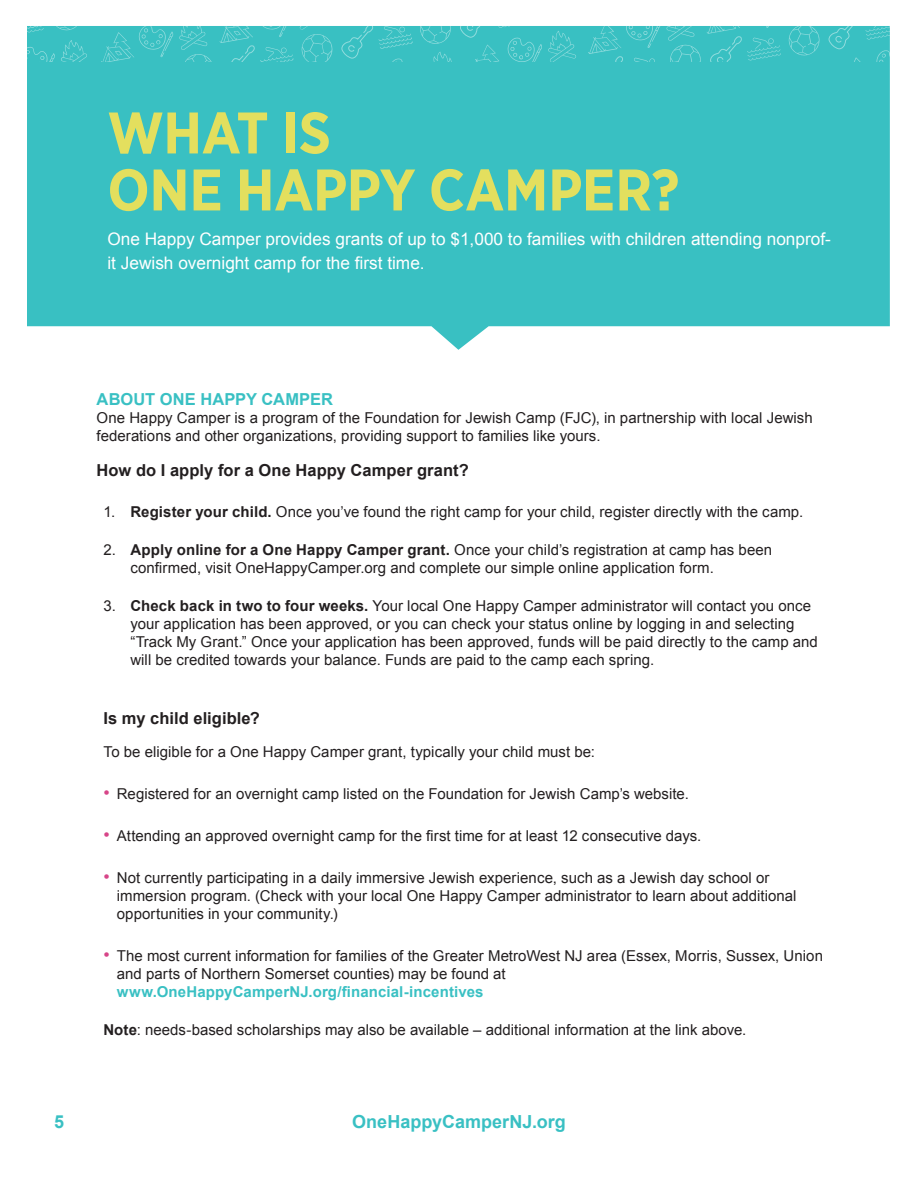
<style>
.page{position:relative;width:918px;height:1188px;background:#fff}
.page>*{position:absolute;margin:0;border:0;box-sizing:border-box;transform-origin:0 0}
.t1{font:700 58.5px "Gotham Narrow";letter-spacing:-.005em;color:#e3df5e}
.t2{font:700 18px "Arial";color:#39c0c3}
.t3{font:17.25px/24px "Arial";color:#fff}
.t4{font:700 16.5px "Arial";letter-spacing:.005em;color:#231f20}
.t5{font:700 16.5px "Arial";letter-spacing:.005em;color:#39c0c3}
.t6{font:15px/18px "Arial";letter-spacing:.005em;color:#231f20}
.s1{font-weight:700}
.s2{font-size:18px;color:#d74588}
.s3{font-weight:700;color:#39c0c3}
</style>
<div class="page">
<svg style="left:27px;top:26px;width:863px;height:324px;fill:#39c0c2"></svg>
<svg style="left:28px;top:26px;width:61px;height:35px"></svg>
<svg style="left:101px;top:26px;width:72px;height:35px"></svg>
<svg style="left:179px;top:26px;width:156px;height:35px"></svg>
<svg style="left:548px;top:31px;width:28px;height:30px"></svg>
<svg style="left:341px;top:26px;width:201px;height:35px"></svg>
<svg style="left:588px;top:26px;width:72px;height:35px"></svg>
<svg style="left:787px;top:26px;width:35px;height:32px"></svg>
<svg style="left:666px;top:26px;width:115px;height:35px"></svg>
<svg style="left:829px;top:26px;width:60px;height:35px"></svg>
<p class="t1" style="left:107px;top:95px;width:225px">WHAT IS</p>
<p class="t1" style="left:107px;top:152px;width:574px">ONE HAPPY CAMPER?</p>
<p class="t3" style="left:107px;top:227px;width:725px">One Happy Camper provides grants of up to $1,000 to families with children attending nonprof&shy;it Jewish overnight camp for the first time.</p>
<p class="t5" style="left:97px;top:388px;width:238px">ABOUT ONE HAPPY CAMPER</p>
<p class="t6" style="left:97px;top:409px;width:718px">One Happy Camper is a program of the Foundation for Jewish Camp (FJC), in partnership with local Jewish federations and other organizations, providing support to families like yours.</p>
<p class="t4" style="left:97px;top:459px;width:374px">How do I apply for a One Happy Camper grant?</p>
<p class="t6" style="left:103px;top:503px;width:701px">1. <span class="s1">Register your child.</span> Once you’ve found the right camp for your child, register directly with the camp.</p>
<p class="t6" style="left:130px;top:541px;width:643px;text-indent:-27px">2. <span class="s1">Apply online for a One Happy Camper grant.</span> Once your child’s registration at camp has been confirmed, visit OneHappyCamper.org and complete our simple online application form.</p>
<p class="t6" style="left:130px;top:597px;width:689px;text-indent:-27px">3. <span class="s1">Check back in two to four weeks.</span> Your local One Happy Camper administrator will contact you once your application has been approved, or you can check your status online by logging in and selecting “Track My Grant.” Once your application has been approved, funds will be paid directly to the camp and will be credited towards your balance. Funds are paid to the camp each spring.</p>
<p class="t4" style="left:103px;top:707px;width:158px">Is my child eligible?</p>
<p class="t6" style="left:103px;top:743px;width:493px">To be eligible for a One Happy Camper grant, typically your child must be:</p>
<p class="t6" style="left:103px;top:785px;width:587px"><span class="s2">•</span> Registered for an overnight camp listed on the Foundation for Jewish Camp’s website.</p>
<p class="t6" style="left:103px;top:827px;width:600px"><span class="s2">•</span> Attending an approved overnight camp for the first time for at least 12 consecutive days.</p>
<p class="t6" style="left:117px;top:869px;width:681px;text-indent:-14px"><span class="s2">•</span> Not currently participating in a daily immersive Jewish experience, such as a Jewish day school or immersion program. (Check with your local One Happy Camper administrator to learn about additional opportunities in your community.)</p>
<p class="t6" style="left:117px;top:947px;width:708px;text-indent:-14px"><span class="s2">•</span> The most current information for families of the Greater MetroWest NJ area (Essex, Morris, Sussex, Union and parts of Northern Somerset counties) may be found at <span class="s3">www.OneHappyCamperNJ.org/financial-incentives</span></p>
<p class="t6" style="left:103px;top:1021px;width:645px"><span class="s1">Note</span>: needs-based scholarships may also be available – additional information at the link above.</p>
<p class="t2" style="left:54px;top:1110px;width:12px">5</p>
<p class="t2" style="left:352px;top:1110px;width:215px">OneHappyCamperNJ.org</p>
</div>
